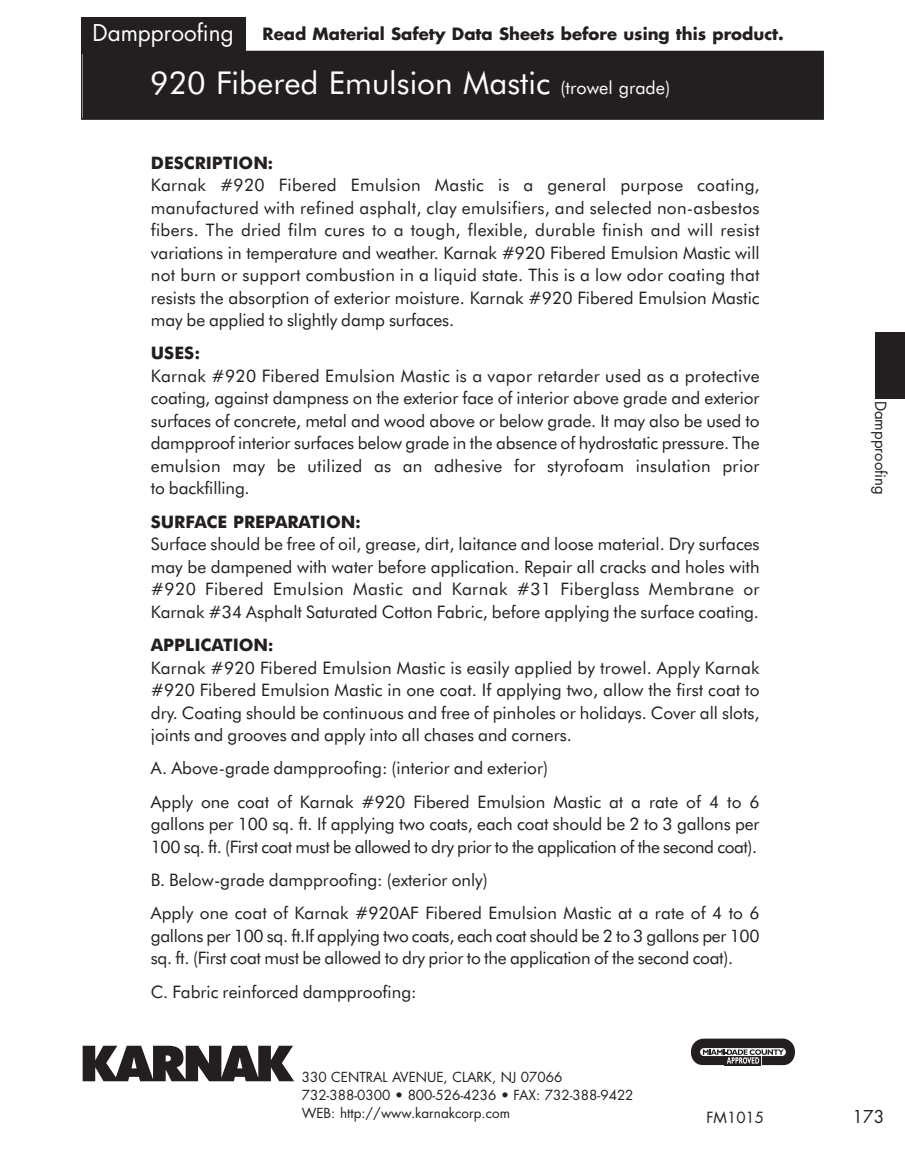
<style>
.page{position:relative;width:905px;height:1161px;background:#fff}
.page>*{position:absolute;margin:0;border:0;box-sizing:border-box;transform-origin:0 0}
.t1{font:31.5px "Futura BT";color:#fff}
.t2{font:22.5px "Futura";color:#fff}
.t3{font:17.25px/22.5px "Futura BT";color:#231f20;text-align:justify}
.t4{font:17.25px/22.5px "Futura BT";letter-spacing:-.025em;color:#231f20}
.t5{font:17.25px/22.5px "Futura BT";letter-spacing:-.02em;color:#231f20}
.t6{font:700 17.25px "Futura BT";color:#231f20}
.t7{font:17.25px "Futura";color:#231f20}
.t8{font:700 16.5px "Futura";color:#231f20}
.t9{font:15px "Futura";color:#231f20}
.t10{font:13.5px/17.7px "Futura";color:#231f20}
.s1{font-size:18px}
</style>
<div class="page">
<div style="left:82px;top:52px;width:740px;height:66px;background:#231f20"></div>
<div style="left:81px;top:51px;width:743px;height:69px;border:2px solid #231f20"></div>
<svg style="left:83px;top:1046px;width:211px;height:35px"></svg>
<div style="left:81px;top:18px;width:164px;height:36px;background:#231f20"></div>
<div style="left:874px;top:332px;width:30px;height:66px;background:#231f20"></div>
<svg style="left:691px;top:1039px;width:104px;height:26px;background:#585556"></svg>
<h2 class="t2" style="left:92px;top:23px;width:143px">Dampproofing</h2>
<p class="t8" style="left:262px;top:26px;width:523px">Read Material Safety Data Sheets before using this product.</p>
<h1 class="t1" style="left:150px;top:70px;width:521px">920 Fibered Emulsion Mastic <span class="s1">(trowel grade)</span></h1>
<p class="t6" style="left:151px;top:156px;width:124px">DESCRIPTION:</p>
<p class="t3" style="left:151px;top:175px;width:610px">Karnak #920 Fibered Emulsion Mastic is a general purpose coating, manufactured with refined asphalt, clay emulsifiers, and selected non-asbestos fibers. The dried film cures to a tough, flexible, durable finish and will resist variations in temperature and weather. Karnak #920 Fibered Emulsion Mastic will not burn or support combustion in a liquid state. This is a low odor coating that resists the absorption of exterior moisture. Karnak #920 Fibered Emulsion Mastic may be applied to slightly damp surfaces.</p>
<p class="t6" style="left:151px;top:346px;width:51px">USES:</p>
<p class="t3" style="left:151px;top:366px;width:610px">Karnak #920 Fibered Emulsion Mastic is a vapor retarder used as a protective coating, against dampness on the exterior face of interior above grade and exterior surfaces of concrete, metal and wood above or below grade. It may also be used to dampproof interior surfaces below grade in the absence of hydrostatic pressure. The emulsion may be utilized as an adhesive for styrofoam insulation prior to backfilling.</p>
<p class="t6" style="left:151px;top:515px;width:211px">SURFACE PREPARATION:</p>
<p class="t3" style="left:151px;top:534px;width:610px">Surface should be free of oil, grease, dirt, laitance and loose material. Dry surfaces may be dampened with water before application. Repair all cracks and holes with #920 Fibered Emulsion Mastic and Karnak #31 Fiberglass Membrane or Karnak #34 Asphalt Saturated Cotton Fabric, before applying the surface coating.</p>
<p class="t6" style="left:151px;top:638px;width:124px">APPLICATION:</p>
<p class="t3" style="left:151px;top:658px;width:610px">Karnak #920 Fibered Emulsion Mastic is easily applied by trowel. Apply Karnak #920 Fibered Emulsion Mastic in one coat. If applying two, allow the first coat to dry. Coating should be continuous and free of pinholes or holidays. Cover all slots, joints and grooves and apply into all chases and corners.</p>
<p class="t3" style="left:151px;top:753px;width:610px;line-height:33.3px">A. Above-grade dampproofing: (interior and exterior)<br>Apply one coat of Karnak #920 Fibered Emulsion Mastic at a rate of 4 to 6</p>
<p class="t4" style="left:151px;top:814px;width:610px">gallons per 100 sq. ft. If applying two coats, each coat should be 2 to 3 gallons per<br>100 sq. ft. (First coat must be allowed to dry prior to the application of the second coat).</p>
<p class="t3" style="left:151px;top:865px;width:610px;line-height:33.3px">B. Below-grade dampproofing: (exterior only)<br>Apply one coat of Karnak #920AF Fibered Emulsion Mastic at a rate of 4 to 6</p>
<p class="t5" style="left:151px;top:926px;width:610px">gallons per 100 sq. ft.If applying two coats, each coat should be 2 to 3 gallons per 100 sq. ft. (First coat must be allowed to dry prior to the application of the second coat).</p>
<p class="t3" style="left:151px;top:982px;width:267px">C. Fabric reinforced dampproofing:</p>
<p class="t10" style="left:302px;top:1070px;width:333px">330 CENTRAL AVENUE, CLARK, NJ 07066<br>732-388-0300 • 800-526-4236 • FAX: 732-388-9422<br>WEB: http://www.karnakcorp.com</p>
<p class="t9" style="left:706px;top:1111px;width:59px">FM1015</p>
<p class="t9" style="left:887px;top:401px;width:96px;rotate:90deg">Dampproofing</p>
<p class="t7" style="left:852px;top:1109px;width:33px">173</p>
</div>
